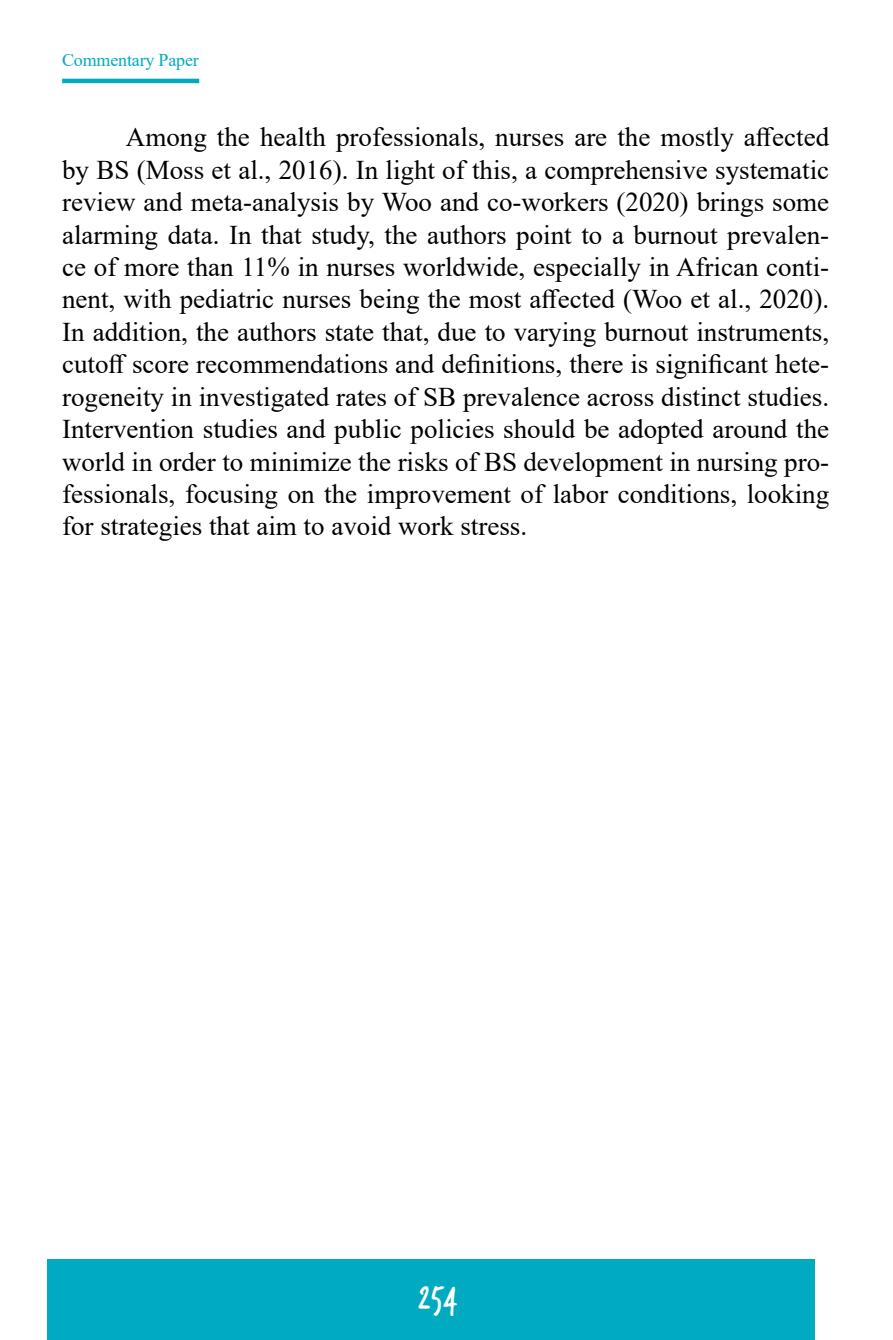
<style>
.page{position:relative;width:893px;height:1340px;background:#fff}
.page>*{position:absolute;margin:0;border:0;box-sizing:border-box;transform-origin:0 0}
.t1{font:36px "Trash Hand";color:#fff}
.t2{font:27px/32.4px "Times New Roman";color:#000;text-align:justify}
.t3{font:18px "Times New Roman";letter-spacing:-.01em;color:#00aac1}
</style>
<div class="page">
<div style="left:47px;top:1258px;width:767px;height:81px;background:#00abc1"></div>
<hr style="left:62px;top:79px;width:137px;height:4px;background:#00abc2">
<p class="t3" style="left:62px;top:47px;width:138px">Commentary Paper</p>
<p class="t2" style="left:62px;top:120px;width:769px;text-indent:64px">Among the health professionals, nurses are the mostly affected by BS (Moss et al., 2016). In light of this, a comprehensive systematic review and meta-analysis by Woo and co-workers (2020) brings some alarming data. In that study, the authors point to a burnout prevalen&shy;ce of more than 11% in nurses worldwide, especially in African conti&shy;nent, with pediatric nurses being the most affected (Woo et al., 2020).<br>In addition, the authors state that, due to varying burnout instruments, cutoff score recommendations and definitions, there is significant hete&shy;rogeneity in investigated rates of SB prevalence across distinct studies.<br>Intervention studies and public policies should be adopted around the world in order to minimize the risks of BS development in nursing pro&shy;fessionals, focusing on the improvement of labor conditions, looking for strategies that aim to avoid work stress.</p>
<h1 class="t1" style="left:418px;top:1279px;width:40px">254</h1>
</div>
